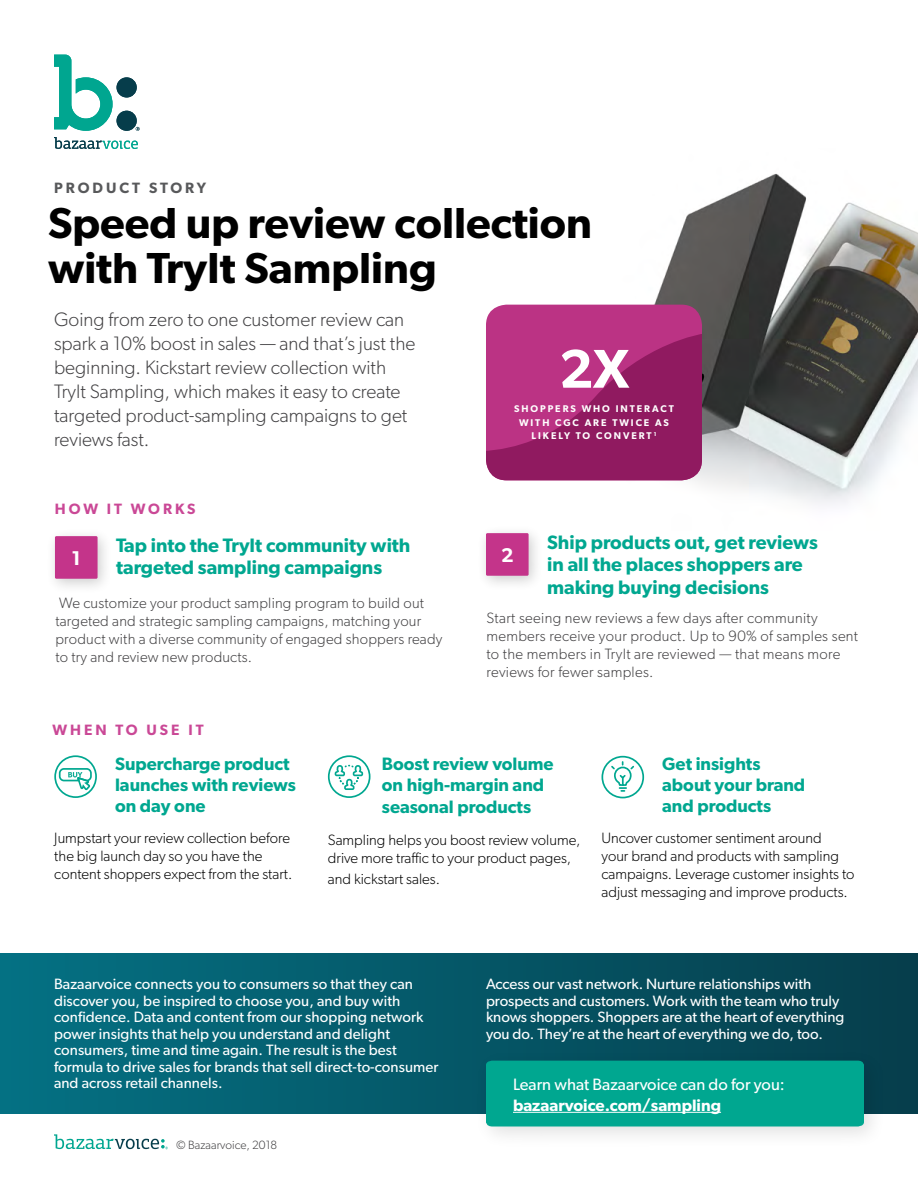
<style>
.page{position:relative;width:918px;height:1188px;background:#fff}
.page>*{position:absolute;margin:0;border:0;box-sizing:border-box;transform-origin:0 0}
.t1{font:600 54.75px "Gibson";color:#fff}
.t2{font:600 43.5px/45px "Gibson";color:#000}
.t3{font:600 19.95px "Gibson";color:#fff}
.t4{font:300 19.5px/24px "Gibson";color:#414042}
.t5{font:600 19.5px/22.5px "Gibson";color:#00a790}
.t6{font:600 18px/21px "Gibson";color:#00a790}
.t7{font:16.5px "Gibson";color:#fff}
.t8{font:600 16.5px "Gibson";color:#fff}
.t9{font:15px/16.5px "Gibson";letter-spacing:.005em;color:#fff}
.t10{font:300 15px/18px "Gibson";letter-spacing:.015em;color:#414042}
.t11{font:300 15px/18px "Gibson";color:#000}
.t12{font:600 15px "Gibson";letter-spacing:.2em;color:#ca4896}
.t13{font:600 15px "Gibson";letter-spacing:.2em;color:#58595b}
.t14{font:300 12px "Gibson";color:#414042}
.t15{font:600 9.75px/13.5px "Gibson";letter-spacing:.2em;color:#fff;text-align:center}
</style>
<div class="page">
<img style="left:557px;top:173px;width:361px;height:332px">
<div style="left:486px;top:305px;width:216px;height:175px;background:#bb3384;border-radius:21px"></div>
<svg style="left:486px;top:334px;width:216px;height:146px"></svg>
<svg style="left:54px;top:1134px;width:114px;height:15px"></svg>
<svg style="left:54px;top:55px;width:59px;height:76px"></svg>
<svg style="left:54px;top:137px;width:84px;height:12px"></svg>
<div style="left:117px;top:77px;width:20px;height:20px;background:#063d4b;border-radius:50%"></div>
<div style="left:117px;top:111px;width:20px;height:20px;background:#063d4b;border-radius:50%"></div>
<svg style="left:136px;top:127px;width:4px;height:4px"></svg>
<div style="left:477px;top:524px;width:68px;height:68px;background:#000;opacity:.2"></div>
<div style="left:486px;top:533px;width:43px;height:43px;background:#c4348a"></div>
<div style="left:46px;top:527px;width:68px;height:68px;background:#000;opacity:.2"></div>
<div style="left:55px;top:536px;width:43px;height:43px;background:#c4348a"></div>
<svg style="left:328px;top:755px;width:43px;height:43px"></svg>
<svg style="left:54px;top:755px;width:43px;height:43px"></svg>
<svg style="left:602px;top:756px;width:42px;height:42px"></svg>
<div style="left:0;top:953px;width:918px;height:160px;background:linear-gradient(to right,#047184,#063d4b)"></div>
<div style="left:474px;top:1049px;width:413px;height:101px;background:#000;opacity:.12"></div>
<div style="left:486px;top:1061px;width:378px;height:65px;background:#00a790"></div>
<hr style="left:513px;top:1112px;width:208px;height:1px;background:#fff">
<p class="t13" style="left:54px;top:178px;width:154px">PRODUCT STORY</p>
<h2 class="t2" style="left:48px;top:199px;width:546px">Speed up review collection with TryIt Sampling</h2>
<p class="t4" style="left:54px;top:307px;width:363px">Going from zero to one customer review can spark a 10% boost in sales — and that’s just the beginning. Kickstart review collection with TryIt Sampling, which makes it easy to create targeted product-sampling campaigns to get reviews fast.</p>
<p class="t12" style="left:55px;top:500px;width:142px">HOW IT WORKS</p>
<h3 class="t5" style="left:116px;top:533px;width:296px">Tap into the TryIt community with targeted sampling campaigns</h3>
<p class="t10" style="left:55px;top:593px;width:388px">We customize your product sampling program to build out targeted and strategic sampling campaigns, matching your product with a diverse community of engaged shoppers ready to try and review new products.</p>
<h3 class="t3" style="left:72px;top:547px;width:11px">1</h3>
<p class="t12" style="left:52px;top:721px;width:153px">WHEN TO USE IT</p>
<h1 class="t1" style="left:559px;top:336px;width:71px">2X</h1>
<p class="t15" style="left:514px;top:402px;width:161px">SHOPPERS WHO INTERACT<br>WITH CGC ARE TWICE AS<br>LIKELY TO CONVERT <sup>1</sup></p>
<h3 class="t5" style="left:547px;top:530px;width:272px">Ship products out, get reviews in all the places shoppers are making buying decisions</h3>
<p class="t10" style="left:486px;top:608px;width:373px">Start seeing new reviews a few days after community members receive your product. Up to 90% of samples sent to the members in TryIt are reviewed — that means more reviews for fewer samples.</p>
<h3 class="t3" style="left:501px;top:544px;width:14px">2</h3>
<p class="t6" style="left:115px;top:753px;width:182px">Supercharge product launches with reviews on day one</p>
<p class="t11" style="left:54px;top:829px;width:239px">Jumpstart your review collection before the big launch day so you have the content shoppers expect from the start.</p>
<p class="t6" style="left:382px;top:752px;width:173px;line-height:21.8px">Boost review volume on high-margin and seasonal products</p>
<p class="t11" style="left:328px;top:830px;width:254px">Sampling helps you boost review volume, drive more traffic to your product pages,</p>
<p class="t11" style="left:328px;top:869px;width:114px">and kickstart sales.</p>
<p class="t6" style="left:662px;top:753px;width:145px">Get insights about your brand and products</p>
<p class="t11" style="left:602px;top:829px;width:255px">Uncover customer sentiment around<br>your brand and products with sampling campaigns. Leverage customer insights to adjust messaging and improve products.</p>
<p class="t9" style="left:54px;top:975px;width:386px">Bazaarvoice connects you to consumers so that they can discover you, be inspired to choose you, and buy with confidence. Data and content from our shopping network power insights that help you understand and delight consumers, time and time again. The result is the best formula to drive sales for brands that sell direct-to-consumer and across retail channels.</p>
<p class="t9" style="left:486px;top:975px;width:360px">Access our vast network. Nurture relationships with prospects and customers. Work with the team who truly knows shoppers. Shoppers are at the heart of everything you do. They’re at the heart of everything we do, too.</p>
<p class="t7" style="left:513px;top:1074px;width:273px">Learn what Bazaarvoice can do for you:</p>
<p class="t8" style="left:513px;top:1095px;width:210px">bazaarvoice.com/sampling</p>
<p class="t14" style="left:176px;top:1138px;width:103px">© Bazaarvoice, 2018</p>
</div>
